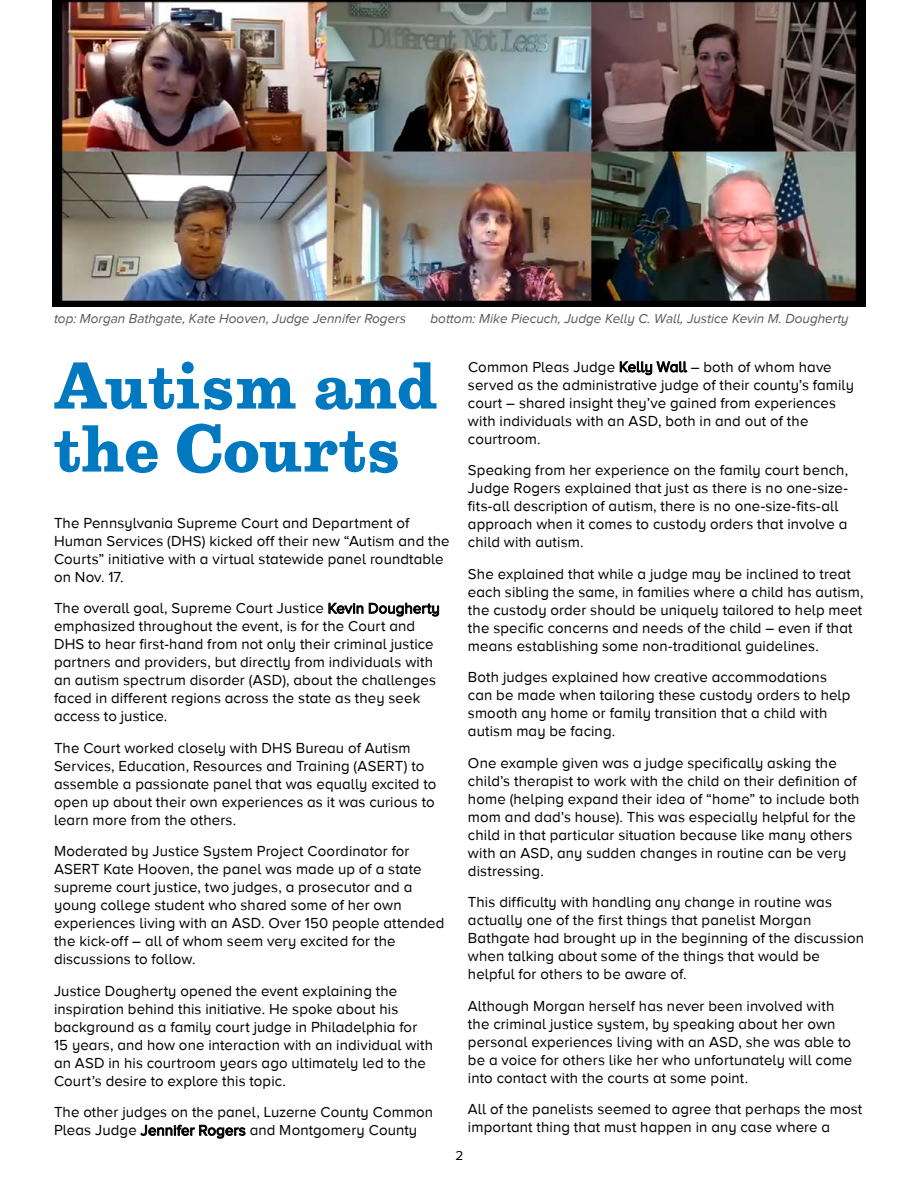
<style>
.page{position:relative;width:918px;height:1188px;background:#fff}
.page>*{position:absolute;margin:0;border:0;box-sizing:border-box;transform-origin:0 0}
.t1{font:700 69px/63px "Egizio URWTOT";color:#0079c1}
.t2{font:15px/18px "Proxima Nova A";letter-spacing:.01em;color:#000}
.t3{font:italic 13.5px "Proxima Nova A";color:#58595b}
.t4{font:13.5px "Proxima Nova";color:#000}
</style>
<div class="page">
<img style="left:52px;top:0;width:814px;height:307px">
<p class="t3" style="left:54px;top:311px;width:354px">top: Morgan Bathgate, Kate Hooven, Judge Jennifer Rogers</p>
<p class="t3" style="left:431px;top:311px;width:420px">bottom: Mike Piecuch, Judge Kelly C. Wall, Justice Kevin M. Dougherty</p>
<h1 class="t1" style="left:54px;top:356px;width:385px">Autism and the Courts</h1>
<p class="t2" style="left:54px;top:514px;width:397px">The Pennsylvania Supreme Court and Department of Human Services (DHS) kicked off their new “Autism and the Courts” initiative with a virtual statewide panel roundtable on Nov. 17.</p>
<p class="t2" style="left:54px;top:599px;width:387px">The overall goal, Supreme Court Justice Kevin Dougherty emphasized throughout the event, is for the Court and DHS to hear first-hand from not only their criminal justice partners and providers, but directly from individuals with an autism spectrum disorder (ASD), about the challenges faced in different regions across the state as they seek access to justice.</p>
<p class="t2" style="left:54px;top:739px;width:384px">The Court worked closely with DHS Bureau of Autism Services, Education, Resources and Training (ASERT) to assemble a passionate panel that was equally excited to open up about their own experiences as it was curious to learn more from the others.</p>
<p class="t2" style="left:54px;top:842px;width:392px">Moderated by Justice System Project Coordinator for ASERT Kate Hooven, the panel was made up of a state supreme court justice, two judges, a prosecutor and a young college student who shared some of her own experiences living with an ASD. Over 150 people attended the kick-off – all of whom seem very excited for the discussions to follow.</p>
<p class="t2" style="left:54px;top:982px;width:381px">Justice Dougherty opened the event explaining the inspiration behind this initiative. He spoke about his background as a family court judge in Philadelphia for 15 years, and how one interaction with an individual with an ASD in his courtroom years ago ultimately led to the Court’s desire to explore this topic.</p>
<p class="t2" style="left:54px;top:1103px;width:381px">The other judges on the panel, Luzerne County Common<br>Pleas Judge Jennifer Rogers and Montgomery County</p>
<p class="t2" style="left:468px;top:358px;width:387px">Common Pleas Judge Kelly Wall – both of whom have served as the administrative judge of their county’s family court – shared insight they’ve gained from experiences with individuals with an ASD, both in and out of the courtroom.</p>
<p class="t2" style="left:468px;top:461px;width:382px">Speaking from her experience on the family court bench, Judge Rogers explained that just as there is no one-size&shy;fits-all description of autism, there is no one-size-fits-all approach when it comes to custody orders that involve a child with autism.</p>
<p class="t2" style="left:468px;top:565px;width:397px">She explained that while a judge may be inclined to treat each sibling the same, in families where a child has autism, the custody order should be uniquely tailored to help meet the specific concerns and needs of the child – even if that means establishing some non-traditional guidelines.</p>
<p class="t2" style="left:468px;top:668px;width:384px">Both judges explained how creative accommodations can be made when tailoring these custody orders to help smooth any home or family transition that a child with autism may be facing.</p>
<p class="t2" style="left:468px;top:754px;width:393px">One example given was a judge specifically asking the child’s therapist to work with the child on their definition of home (helping expand their idea of “home” to include both mom and dad’s house). This was especially helpful for the child in that particular situation because like many others with an ASD, any sudden changes in routine can be very distressing.</p>
<p class="t2" style="left:468px;top:893px;width:397px">This difficulty with handling any change in routine was actually one of the first things that panelist Morgan Bathgate had brought up in the beginning of the discussion when talking about some of the things that would be helpful for others to be aware of.</p>
<p class="t2" style="left:468px;top:997px;width:386px">Although Morgan herself has never been involved with the criminal justice system, by speaking about her own personal experiences living with an ASD, she was able to be a voice for others like her who unfortunately will come into contact with the courts at some point.</p>
<p class="t2" style="left:468px;top:1100px;width:396px">All of the panelists seemed to agree that perhaps the most important thing that must happen in any case where a</p>
<p class="t4" style="left:456px;top:1145px;width:9px">2</p>
</div>
